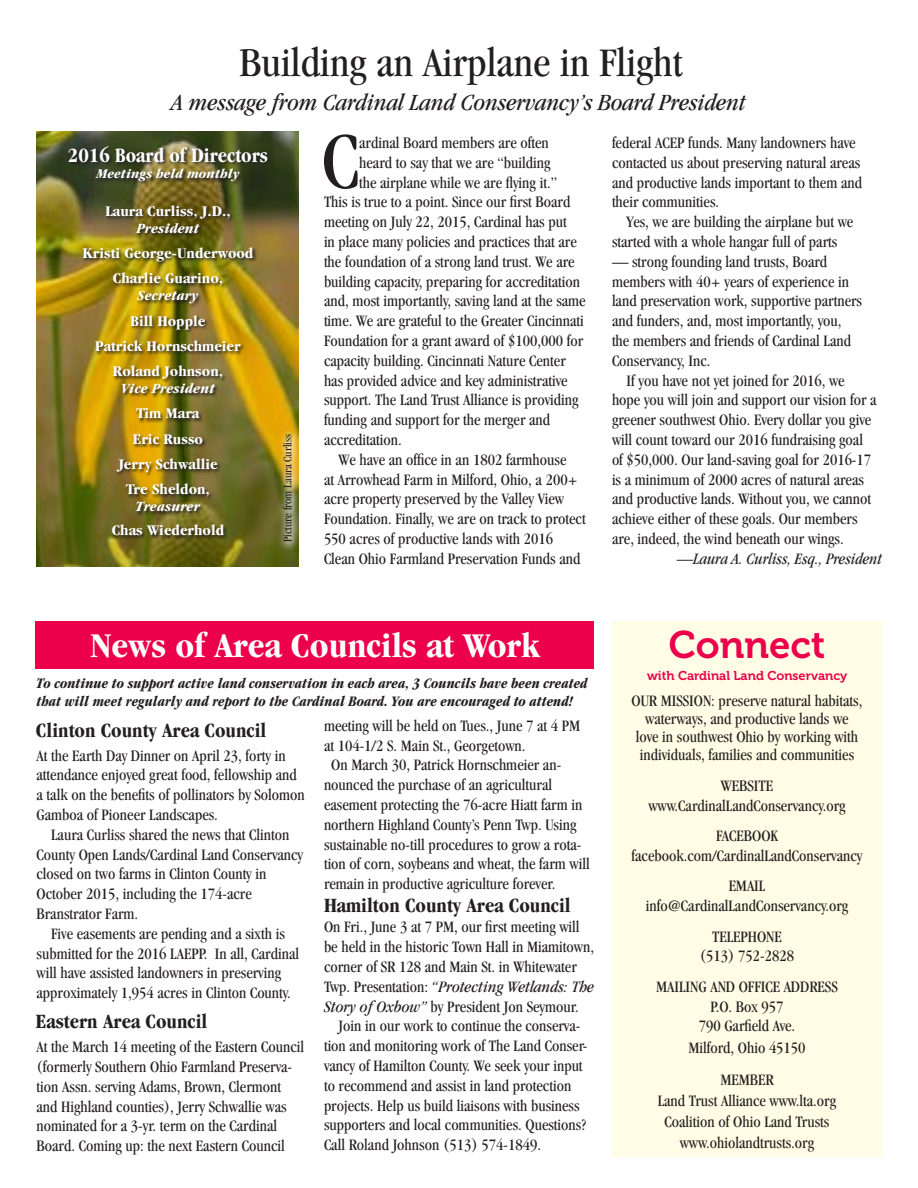
<style>
.page{position:relative;width:918px;height:1188px;background:#fff}
.page>*{position:absolute;margin:0;border:0;box-sizing:border-box;transform-origin:0 0}
.t1{font:condensed 82.95px "Garamond";color:#231f20}
.t2{font:condensed 42px "Garamond";color:#231f20;scale:1.05 1}
.t3{font:38.4px "Museo 700";color:#ec004b}
.t4{font:700 condensed 36px "Garamond";color:#fff;scale:1.05 1}
.t5{font:italic condensed 24px "Garamond";color:#231f20;scale:1.07 1}
.t6{font:700 condensed 21px "Garamond";color:#231f20}
.t7{font:700 condensed 21px "Garamond";color:#fff}
.t8{font:condensed 16.5px/19.8px "Garamond";color:#231f20}
.t9{font:italic condensed 16.5px "Garamond";color:#231f20;scale:1.06 1}
.t10{font:italic condensed 16.5px "Garamond";color:#231f20}
.t11{font:700 condensed 15.3px "Garamond";color:#fff;scale:1.11 1}
.t12{font:italic 700 condensed 15px "Garamond";color:#231f20}
.t13{font:italic 700 condensed 14.55px "Garamond";color:#fff;scale:1.11 1}
.t14{font:italic 700 condensed 13.8px "Garamond";color:#fff;scale:1.11 1}
.t15{font:12.75px "Museo 700";color:#ec004b}
.t16{font:condensed 12px "Garamond";color:#231f20}
.s1{font-style:normal}
.s2{font-style:italic}
</style>
<div class="page">
<img style="left:36px;top:131px;width:263px;height:436px">
<svg style="left:277px;top:428px;width:22px;height:124px;background:#a99946"></svg>
<img style="left:82px;top:204px;width:176px;height:336px">
<svg style="left:68px;top:145px;width:204px;height:41px;background:#4b4c29"></svg>
<div style="left:612px;top:621px;width:270px;height:536px;background:#fffde5"></div>
<div style="left:36px;top:621px;width:558px;height:48px;background:#ec004b"></div>
<p class="t2" style="left:240px;top:40px;width:424px">Building an Airplane in Flight</p>
<p class="t5" style="left:172px;top:89px;width:538px">A message from Cardinal Land Conservancy’s Board President</p>
<p class="t7" style="left:68px;top:143px;width:202px">2016 Board of Directors</p>
<p class="t14" style="left:96px;top:166px;width:130px">Meetings held monthly</p>
<p class="t11" style="left:105px;top:202px;width:114px">Laura Curliss, J.D.,</p>
<p class="t13" style="left:137px;top:220px;width:58px">President</p>
<p class="t11" style="left:83px;top:245px;width:155px">Kristi George-Underwood</p>
<p class="t11" style="left:113px;top:270px;width:101px">Charlie Guarino,</p>
<p class="t13" style="left:138px;top:288px;width:56px">Secretary</p>
<p class="t11" style="left:131px;top:312px;width:69px">Bill Hopple</p>
<p class="t11" style="left:95px;top:337px;width:133px">Patrick Hornschmeier</p>
<p class="t11" style="left:113px;top:363px;width:101px">Roland Johnson,</p>
<p class="t13" style="left:121px;top:380px;width:86px">Vice President</p>
<p class="t11" style="left:137px;top:405px;width:58px">Tim Mara</p>
<p class="t11" style="left:133px;top:430px;width:65px">Eric Russo</p>
<p class="t11" style="left:118px;top:455px;width:91px">Jerry Schwallie</p>
<p class="t11" style="left:126px;top:480px;width:77px">Tre Sheldon,</p>
<p class="t13" style="left:136px;top:498px;width:59px">Treasurer</p>
<p class="t11" style="left:112px;top:522px;width:103px">Chas Wiederhold</p>
<p class="t16" style="left:281px;top:542px;width:110px;rotate:-90deg">Picture from Laura Curliss</p>
<p class="t1" style="left:322px;top:115px;width:38px">C</p>
<p class="t8" style="left:359px;top:133px;width:191px">ardinal Board members are often</p>
<p class="t8" style="left:359px;top:153px;width:193px">heard to say that we are “building</p>
<p class="t8" style="left:359px;top:172px;width:199px">the airplane while we are flying it.”</p>
<p class="t8" style="left:324px;top:192px;width:248px">This is true to a point. Since our first Board</p>
<p class="t8" style="left:324px;top:212px;width:244px">meeting on July 22, 2015, Cardinal has put</p>
<p class="t8" style="left:324px;top:232px;width:254px">in place many policies and practices that are</p>
<p class="t8" style="left:324px;top:252px;width:252px">the foundation of a strong land trust. We are</p>
<p class="t8" style="left:324px;top:271px;width:258px">building capacity, preparing for accreditation</p>
<p class="t8" style="left:324px;top:291px;width:263px">and, most importantly, saving land at the same</p>
<p class="t8" style="left:324px;top:311px;width:261px">time. We are grateful to the Greater Cincinnati</p>
<p class="t8" style="left:324px;top:331px;width:261px">Foundation for a grant award of $100,000 for</p>
<p class="t8" style="left:324px;top:351px;width:243px">capacity building. Cincinnati Nature Center</p>
<p class="t8" style="left:324px;top:370px;width:245px">has provided advice and key administrative</p>
<p class="t8" style="left:324px;top:390px;width:256px">support. The Land Trust Alliance is providing</p>
<p class="t8" style="left:324px;top:410px;width:228px">funding and support for the merger and</p>
<p class="t8" style="left:324px;top:430px;width:79px">accreditation.</p>
<p class="t8" style="left:324px;top:450px;width:263px;text-indent:15px">We have an office in an 1802 farmhouse<br>at Arrowhead Farm in Milford, Ohio, a 200+ acre property preserved by the Valley View Foundation. Finally, we are on track to protect 550 acres of productive lands with 2016<br>Clean Ohio Farmland Preservation Funds and</p>
<p class="t8" style="left:612px;top:133px;width:252px">federal ACEP funds. Many landowners have contacted us about preserving natural areas and productive lands important to them and their communities.</p>
<p class="t8" style="left:612px;top:212px;width:243px;text-indent:15px">Yes, we are building the airplane but we started with a whole hangar full of parts</p>
<p class="t8" style="left:612px;top:252px;width:252px">— strong founding land trusts, Board members with 40+ years of experience in land preservation work, supportive partners and funders, and, most importantly, you, the members and friends of Cardinal Land Conservancy, Inc.</p>
<p class="t8" style="left:612px;top:370px;width:266px;text-indent:15px">If you have not yet joined for 2016, we hope you will join and support our vision for a greener southwest Ohio. Every dollar you give will count toward our 2016 fundraising goal of $50,000. Our land-saving goal for 2016-17 is a minimum of 2000 acres of natural areas and productive lands. Without you, we cannot achieve either of these goals. Our members are, indeed, the wind beneath our wings.</p>
<p class="t10" style="left:677px;top:549px;width:207px">—Laura A. Curliss, Esq., President</p>
<p class="t4" style="left:90px;top:625px;width:430px">News of Area Councils at Work</p>
<p class="t12" style="left:37px;top:675px;width:553px">To continue to support active land conservation in each area, 3 Councils have been created</p>
<p class="t12" style="left:37px;top:692px;width:538px">that will meet regularly and report to the Cardinal Board. You are encouraged to attend!</p>
<p class="t6" style="left:36px;top:718px;width:232px">Clinton County Area Council</p>
<p class="t8" style="left:37px;top:745px;width:270px">At the Earth Day Dinner on April 23, forty in attendance enjoyed great food, fellowship and a talk on the benefits of pollinators by Solomon Gamboa of Pioneer Landscapes.</p>
<p class="t8" style="left:37px;top:825px;width:268px;text-indent:15px">Laura Curliss shared the news that Clinton County Open Lands/Cardinal Land Conservancy closed on two farms in Clinton County in October 2015, including the 174-acre Branstrator Farm.</p>
<p class="t8" style="left:37px;top:924px;width:264px;text-indent:15px">Five easements are pending and a sixth is submitted for the 2016 LAEPP. In all, Cardinal will have assisted landowners in preserving approximately 1,954 acres in Clinton County.</p>
<p class="t8" style="left:37px;top:1037px;width:269px">At the March 14 meeting of the Eastern Council (formerly Southern Ohio Farmland Preserva&shy;tion Assn. serving Adams, Brown, Clermont and Highland counties), Jerry Schwallie was nominated for a 3-yr. term on the Cardinal Board. Coming up: the next Eastern Council</p>
<p class="t6" style="left:36px;top:1010px;width:173px">Eastern Area Council</p>
<p class="t8" style="left:324px;top:716px;width:258px">meeting will be held on Tues., June 7 at 4 PM</p>
<p class="t8" style="left:324px;top:735px;width:203px">at 104-1/2 S. Main St., Georgetown.</p>
<p class="t8" style="left:324px;top:755px;width:267px;text-indent:7px">On March 30, Patrick Hornschmeier an&shy;nounced the purchase of an agricultural easement protecting the 76-acre Hiatt farm in northern Highland County’s Penn Twp. Using sustainable no-till procedures to grow a rota&shy;tion of corn, soybeans and wheat, the farm will remain in productive agriculture forever.</p>
<p class="t6" style="left:324px;top:894px;width:248px">Hamilton County Area Council</p>
<p class="t8" style="left:324px;top:917px;width:257px">On Fri., June 3 at 7 PM, our first meeting will</p>
<p class="t8" style="left:324px;top:937px;width:272px">be held in the historic Town Hall in Miamitown,</p>
<p class="t8" style="left:324px;top:957px;width:254px">corner of SR 128 and Main St. in Whitewater</p>
<p class="t9" style="left:324px;top:977px;width:256px"><span class="s1">Twp. Presentation:</span> “Protecting Wetlands: The</p>
<p class="t8" style="left:324px;top:996px;width:256px"><span class="s2">Story of Oxbow”</span> by President Jon Seymour.</p>
<p class="t8" style="left:339px;top:1016px;width:243px">Join in our work to continue the conserva-</p>
<p class="t8" style="left:324px;top:1036px;width:265px">tion and monitoring work of The Land Conser-</p>
<p class="t8" style="left:324px;top:1056px;width:260px">vancy of Hamilton County. We seek your input</p>
<p class="t8" style="left:324px;top:1076px;width:249px">to recommend and assist in land protection</p>
<p class="t8" style="left:324px;top:1095px;width:257px">projects. Help us build liaisons with business</p>
<p class="t8" style="left:324px;top:1115px;width:264px">supporters and local communities. Questions?</p>
<p class="t8" style="left:324px;top:1135px;width:219px">Call Roland Johnson (513) 574-1849.</p>
<p class="t3" style="left:669px;top:624px;width:158px">Connect</p>
<p class="t15" style="left:647px;top:668px;width:202px">with Cardinal Land Conservancy</p>
<p class="t8" style="left:632px;top:692px;width:232px;line-height:18px;text-align:center">OUR MISSION: preserve natural habitats, waterways, and productive lands we<br>love in southwest Ohio by working with individuals, families and communities</p>
<p class="t8" style="left:721px;top:776px;width:54px">WEBSITE</p>
<p class="t8" style="left:648px;top:795px;width:199px">www.CardinalLandConservancy.org</p>
<p class="t8" style="left:716px;top:826px;width:63px">FACEBOOK</p>
<p class="t8" style="left:632px;top:846px;width:232px">facebook.com/CardinalLandConservancy</p>
<p class="t8" style="left:729px;top:876px;width:38px">EMAIL</p>
<p class="t8" style="left:646px;top:896px;width:204px">info@CardinalLandConservancy.org</p>
<p class="t8" style="left:712px;top:926px;width:71px">TELEPHONE</p>
<p class="t8" style="left:700px;top:946px;width:96px">(513) 752-2828</p>
<p class="t8" style="left:656px;top:977px;width:183px">MAILING AND OFFICE ADDRESS</p>
<p class="t8" style="left:711px;top:996px;width:74px">P.O. Box 957</p>
<p class="t8" style="left:699px;top:1016px;width:98px">790 Garfield Ave.</p>
<p class="t8" style="left:688px;top:1037px;width:119px">Milford, Ohio 45150</p>
<p class="t8" style="left:720px;top:1069px;width:55px">MEMBER</p>
<p class="t8" style="left:658px;top:1090px;width:180px">Land Trust Alliance www.lta.org</p>
<p class="t8" style="left:665px;top:1112px;width:166px">Coalition of Ohio Land Trusts</p>
<p class="t8" style="left:680px;top:1133px;width:136px">www.ohiolandtrusts.org</p>
</div>
